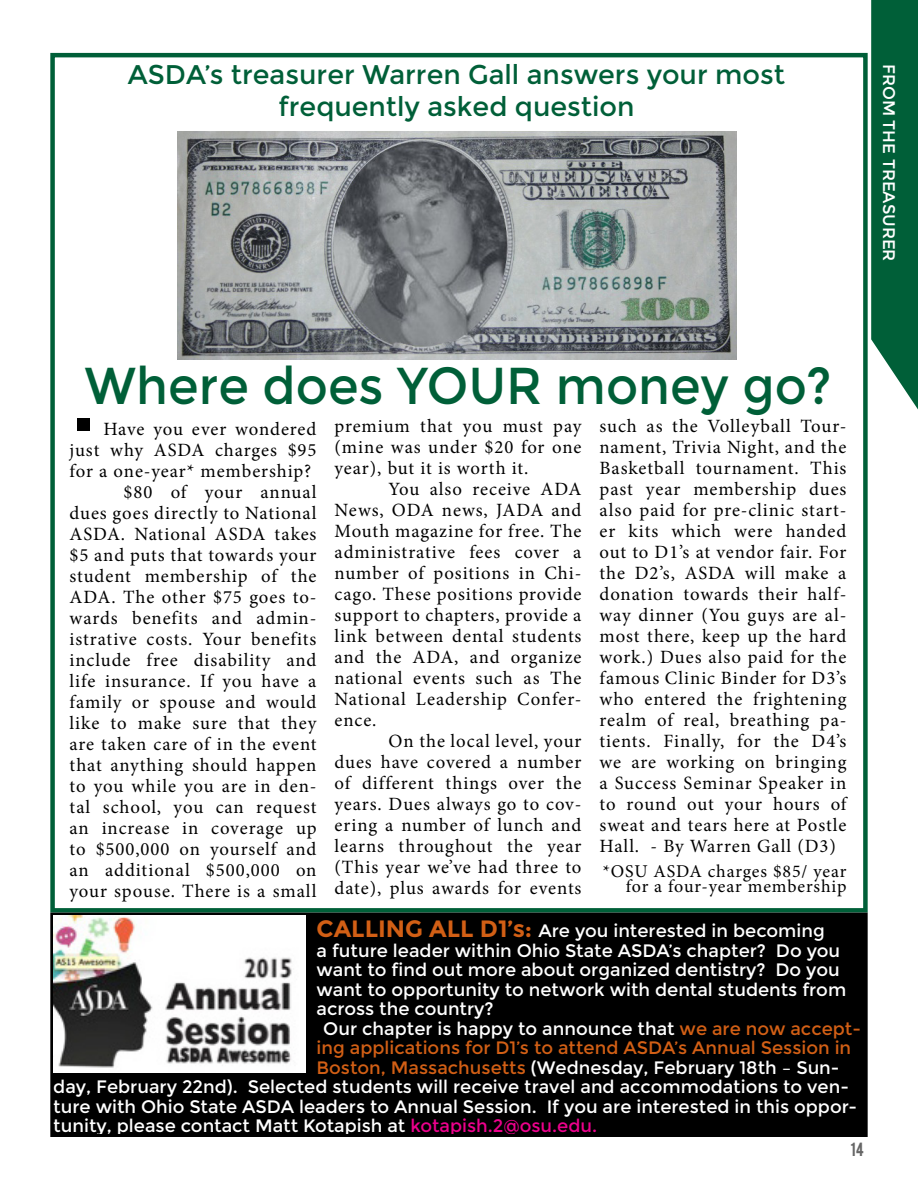
<style>
.page{position:relative;width:918px;height:1188px;background:#fff}
.page>*{position:absolute;margin:0;border:0;box-sizing:border-box;transform-origin:0 0}
.t1{font:51.9px "Montserrat";color:#005f38;scale:.95 1}
.t2{font:27px/32.4px "Montserrat";color:#005f38;text-align:center}
.t3{font:18.75px/21px "Minion Pro";letter-spacing:.045em;color:#000;text-align:justify}
.t4{font:18px "Montserrat";color:#fff}
.t5{font:18px "Montserrat";color:#d25f15}
.t6{font:18px/15px "Minion Pro";letter-spacing:.045em;color:#000;text-align:right}
.t7{font:16.8px "Montserrat";color:#fff}
.t8{font:15px "Bebas";color:#666}
.s1{font-weight:700;font-size:23.7px;color:#d25f15}
.s2{color:#d25f15}
.s3{color:#ec008c}
</style>
<div class="page">
<svg style="left:871px;top:0;width:47px;height:410px;background:#176d4a"></svg>
<div style="left:77px;top:418px;width:12px;height:12px;background:#000"></div>
<img style="left:178px;top:131px;width:558px;height:228px">
<div style="left:50px;top:53px;width:818px;height:860px;border:4px solid #005f38"></div>
<div style="left:52px;top:914px;width:814px;height:222px;background:#000"></div>
<div style="left:50px;top:913px;width:818px;height:224px;border:3px solid #000"></div>
<img style="left:53px;top:916px;width:252px;height:157px">
<h2 class="t2" style="left:128px;top:58px;width:659px">ASDA’s treasurer Warren Gall answers your most frequently asked question</h2>
<p class="t7" style="left:899px;top:64px;width:199px;rotate:90deg">FROM THE TREASURER</p>
<h1 class="t1" style="left:85px;top:356px;width:788px">Where does YOUR money go?</h1>
<p class="t3" style="left:70px;top:418px;width:249px;text-align:right">Have you ever wondered just why ASDA charges $95 for a one-year* membership? $80 of your annual<br>dues goes directly to National<br>ASDA. National ASDA takes $5 and puts that towards your student membership of the<br>ADA. The other $75 goes to&shy;wards benefits and admin&shy;istrative costs. Your benefits include free disability and life insurance. If you have a family or spouse and would like to make sure that they are taken care of in the event that anything should happen to you while you are in den&shy;tal school, you can request an increase in coverage up to $500,000 on yourself and an additional $500,000 on your spouse. There is a small</p>
<p class="t3" style="left:335px;top:415px;width:249px">premium that you must pay (mine was under $20 for one year), but it is worth it.</p>
<p class="t3" style="left:600px;top:415px;width:249px">such as the Volleyball Tour&shy;nament, Trivia Night, and the Basketball tournament. This past year membership dues also paid for pre-clinic start&shy;er kits which were handed out to D1’s at vendor fair. For the D2’s, ASDA will make a donation towards their half&shy;way dinner (You guys are al&shy;most there, keep up the hard work.) Dues also paid for the famous Clinic Binder for D3’s who entered the frightening realm of real, breathing pa&shy;tients. Finally, for the D4’s we are working on bringing a Success Seminar Speaker in to round out your hours of sweat and tears here at Postle Hall. - By Warren Gall (D3)</p>
<p class="t6" style="left:603px;top:864px;width:245px">*OSU ASDA charges $85/ year for a four-year membership</p>
<p class="t4" style="left:317px;top:921px;width:510px"><span class="s1">CALLING ALL D1’s:</span> Are you interested in becoming</p>
<p class="t4" style="left:317px;top:940px;width:525px">a future leader within Ohio State ASDA’s chapter? Do you</p>
<p class="t4" style="left:317px;top:960px;width:525px">want to find out more about organized dentistry? Do you</p>
<p class="t4" style="left:317px;top:979px;width:531px">want to opportunity to network with dental students from</p>
<p class="t4" style="left:317px;top:999px;width:179px">across the country?</p>
<p class="t4" style="left:323px;top:1018px;width:539px">Our chapter is happy to announce that <span class="s2">we are now accept-</span></p>
<p class="t5" style="left:317px;top:1038px;width:536px">ing applications for D1’s to attend ASDA’s Annual Session in</p>
<p class="t4" style="left:317px;top:1057px;width:524px"><span class="s2">Boston, Massachusetts</span> (Wednesday, February 18th – Sun-</p>
<p class="t4" style="left:53px;top:1077px;width:797px">day, February 22nd). Selected students will receive travel and accommodations to ven-</p>
<p class="t4" style="left:53px;top:1096px;width:805px">ture with Ohio State ASDA leaders to Annual Session. If you are interested in this oppor-</p>
<p class="t4" style="left:53px;top:1116px;width:545px">tunity, please contact Matt Kotapish at <span class="s3">kotapish.2@osu.edu.</span></p>
<p class="t3" style="left:335px;top:478px;width:248px;text-indent:54px">You also receive ADA News, ODA news, JADA and Mouth magazine for free. The administrative fees cover a number of positions in Chi&shy;cago. These positions provide support to chapters, provide a link between dental students and the ADA, and organize national events such as The National Leadership Confer&shy;ence.</p>
<p class="t3" style="left:335px;top:730px;width:248px;text-indent:54px">On the local level, your dues have covered a number of different things over the years. Dues always go to cov&shy;ering a number of lunch and learns throughout the year (This year we’ve had three to date), plus awards for events</p>
<p class="t8" style="left:850px;top:1139px;width:15px">14</p>
</div>
